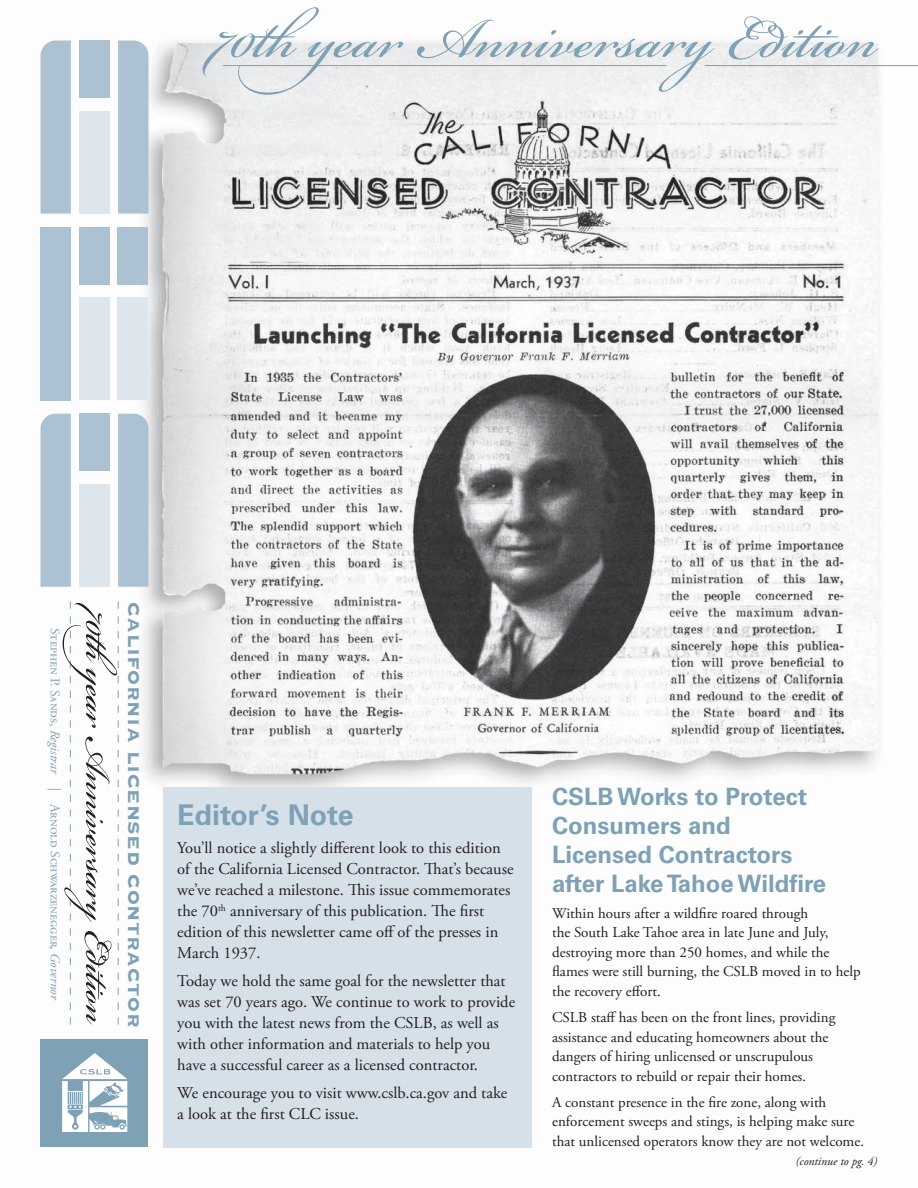
<style>
.page{position:relative;width:918px;height:1188px;background:#fff}
.page>*{position:absolute;margin:0;border:0;box-sizing:border-box;transform-origin:0 0}
.t1{font:700 28.5px "Univers";color:#7fa1b6}
.t2{font:700 24.3px "Copperplate";letter-spacing:.02em;color:#7fa1b6}
.t3{font:700 24px/28.8px "Univers";color:#7fa1b6}
.t4{font:16.5px/21px "Adobe Garamond Pro";color:#231f20}
.t5{font:15px/19.5px "Adobe Garamond Pro";color:#231f20}
.t6{font:13.5px "Adobe Garamond Pro";color:#7fa1b6}
.t7{font:italic 12px "Adobe Garamond Pro";color:#231f20}
.s1{font-style:italic}
</style>
<div class="page">
<img style="left:40px;top:40px;width:878px;height:1108px">
<div style="left:118px;top:40px;width:30px;height:174px;background:#acc2d2"></div>
<svg style="left:40px;top:40px;width:31px;height:174px;background:#aec4d3"></svg>
<div style="left:79px;top:41px;width:31px;height:57px;background:#acc2d2"></div>
<div style="left:79px;top:111px;width:31px;height:103px;background:#dde6ed"></div>
<div style="left:118px;top:414px;width:30px;height:173px;background:#acc2d2"></div>
<svg style="left:40px;top:414px;width:31px;height:173px;background:#aec3d3"></svg>
<div style="left:79px;top:414px;width:31px;height:57px;background:#acc2d2"></div>
<div style="left:79px;top:484px;width:31px;height:103px;background:#dde6ed"></div>
<div style="left:41px;top:227px;width:30px;height:173px;background:#acc2d2"></div>
<div style="left:79px;top:227px;width:31px;height:57px;background:#acc2d2"></div>
<div style="left:118px;top:227px;width:30px;height:57px;background:#acc2d2"></div>
<div style="left:79px;top:297px;width:31px;height:103px;background:#dde6ed"></div>
<div style="left:118px;top:297px;width:30px;height:103px;background:#dde6ed"></div>
<div style="left:40px;top:1040px;width:108px;height:108px;background:#7fa1b6"></div>
<svg style="left:62px;top:1053px;width:65px;height:79px"></svg>
<svg style="left:63px;top:601px;width:56px;height:424px"></svg>
<svg style="left:202px;top:7px;width:677px;height:88px;fill:#eff0f0"></svg>
<hr style="left:223px;top:65px;width:444px;height:1px;background:#7fa1b6">
<hr style="left:705px;top:65px;width:213px;height:1px;background:#7fa1b6">
<div style="left:164px;top:787px;width:368px;height:361px;background:#d6e0e9"></div>
<p class="t6" style="left:61px;top:628px;width:374px;rotate:90deg">Stephen P. Sands, <span class="s1">Registrar |</span> Arnold Schwarzenegger, <span class="s1">Governor</span></p>
<h2 class="t2" style="left:147px;top:602px;width:427px;rotate:90deg">california licensed contractor</h2>
<h1 class="t1" style="left:177px;top:805px;width:178px">Editor’s Note</h1>
<p class="t4" style="left:177px;top:839px;width:338px">You’ll notice a slightly different look to this edition of the California Licensed Contractor. That’s because we’ve reached a milestone. This issue commemorates the 70<sup>th</sup> anniversary of this publication. The first edition of this newsletter came off of the presses in March 1937.</p>
<p class="t4" style="left:177px;top:972px;width:339px">Today we hold the same goal for the newsletter that was set 70 years ago. We continue to work to provide you with the latest news from the CSLB, as well as with other information and materials to help you have a successful career as a licensed contractor.</p>
<p class="t4" style="left:177px;top:1083px;width:332px">We encourage you to visit www.cslb.ca.gov and take a look at the first CLC issue.</p>
<h3 class="t3" style="left:552px;top:784px;width:275px">CSLB Works to Protect<br>Consumers and<br>Licensed Contractors after Lake Tahoe Wildfire</h3>
<p class="t5" style="left:552px;top:905px;width:310px">Within hours after a wildfire roared through<br>the South Lake Tahoe area in late June and July, destroying more than 250 homes, and while the flames were still burning, the CSLB moved in to help the recovery effort.</p>
<p class="t5" style="left:552px;top:1009px;width:285px">CSLB staff has been on the front lines, providing assistance and educating homeowners about the dangers of hiring unlicensed or unscrupulous contractors to rebuild or repair their homes.</p>
<p class="t5" style="left:552px;top:1094px;width:313px">A constant presence in the fire zone, along with enforcement sweeps and stings, is helping make sure that unlicensed operators know they are not welcome.</p>
<p class="t7" style="left:796px;top:1157px;width:83px">(continue to pg. 4)</p>
</div>
